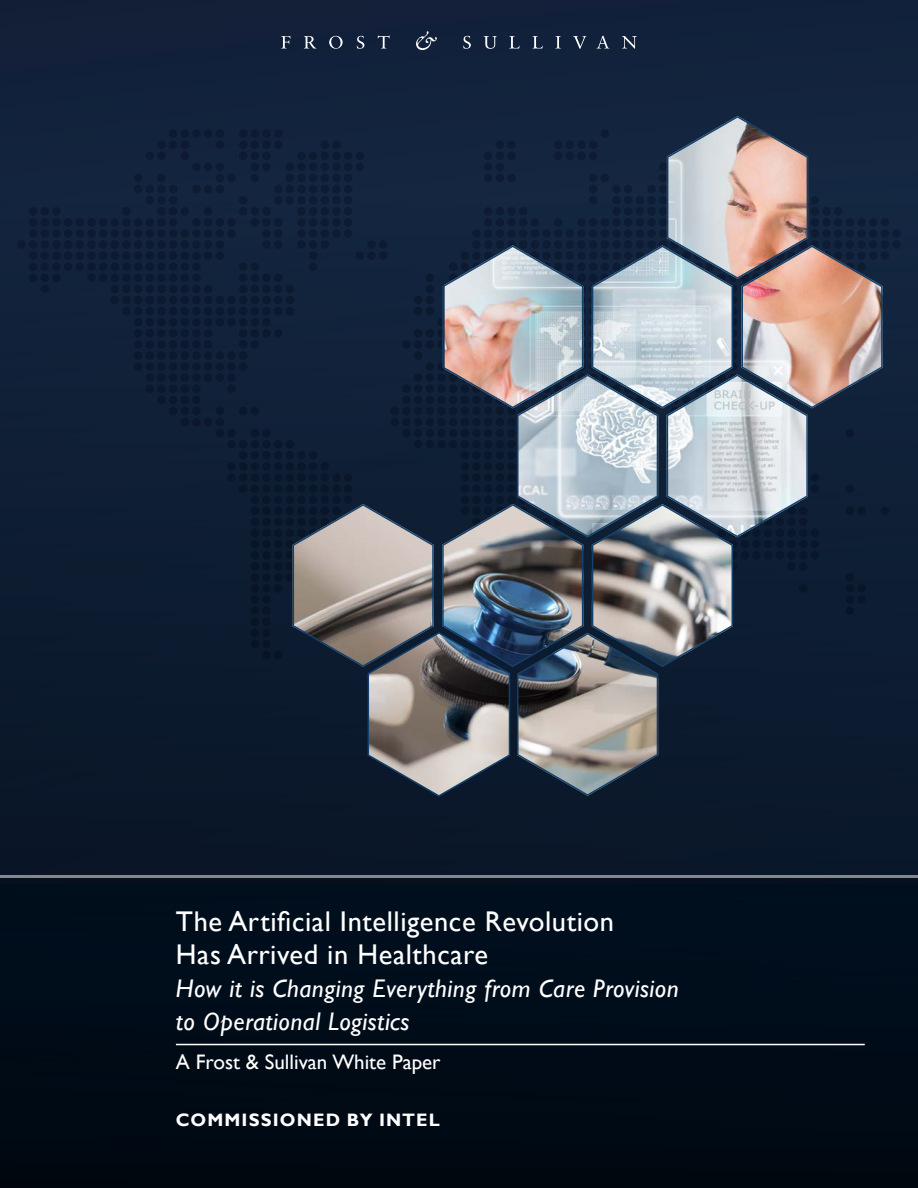
<style>
.page{position:relative;width:918px;height:1188px;background:#fff}
.page>*{position:absolute;margin:0;border:0;box-sizing:border-box;transform-origin:0 0}
.Cover_Title{font:28.5px/33px "Gill Sans";letter-spacing:.02em;color:#fff}
.Cover_Title-2{font:italic 25.5px/33px "Gill Sans";letter-spacing:.02em;color:#fff}
.Cover_Title-3{font:21px "Gill Sans";color:#fff}
.Cover_Title-4{font:700 18px "Gill Sans";letter-spacing:.06em;color:#fff}
</style>
<div class="page">
<div style="left:0;top:0;width:918px;height:883px;background:#0f1f35"></div>
<div style="left:0;top:876px;width:918px;height:312px;background:#000c19"></div>
<hr style="left:0;top:875px;width:918px;height:2px;background:#fff">
<svg style="left:251px;top:531px;width:42px;height:128px"></svg>
<div style="left:889px;top:129px;width:12px;height:205px;background:#142640"></div>
<svg style="left:17px;top:139px;width:276px;height:108px;fill:#13243e"></svg>
<svg style="left:281px;top:36px;width:9px;height:13px"></svg>
<svg style="left:304px;top:36px;width:12px;height:13px"></svg>
<svg style="left:329px;top:36px;width:14px;height:13px"></svg>
<svg style="left:357px;top:36px;width:7px;height:13px"></svg>
<svg style="left:378px;top:36px;width:12px;height:13px"></svg>
<svg style="left:463px;top:36px;width:8px;height:13px"></svg>
<svg style="left:484px;top:36px;width:13px;height:13px"></svg>
<svg style="left:509px;top:36px;width:11px;height:13px"></svg>
<svg style="left:533px;top:36px;width:10px;height:13px"></svg>
<svg style="left:555px;top:36px;width:6px;height:13px"></svg>
<svg style="left:573px;top:36px;width:13px;height:13px"></svg>
<svg style="left:597px;top:36px;width:12px;height:13px"></svg>
<svg style="left:622px;top:36px;width:15px;height:13px"></svg>
<svg style="left:416px;top:31px;width:21px;height:19px"></svg>
<img style="left:293px;top:116px;width:596px;height:681px">
<hr style="left:176px;top:1044px;width:689px;height:1px;background:#fff">
<p class="Cover_Title" style="left:176px;top:905px;width:440px">The Artificial Intelligence Revolution<br>Has Arrived in Healthcare</p>
<p class="Cover_Title-2" style="left:176px;top:972px;width:504px">How it is Changing Everything from Care Provision to Operational Logistics</p>
<p class="Cover_Title-3" style="left:176px;top:1049px;width:266px">A Frost &amp; Sullivan White Paper</p>
<p class="Cover_Title-4" style="left:176px;top:1109px;width:265px">COMMISSIONED BY INTEL</p>
</div>
